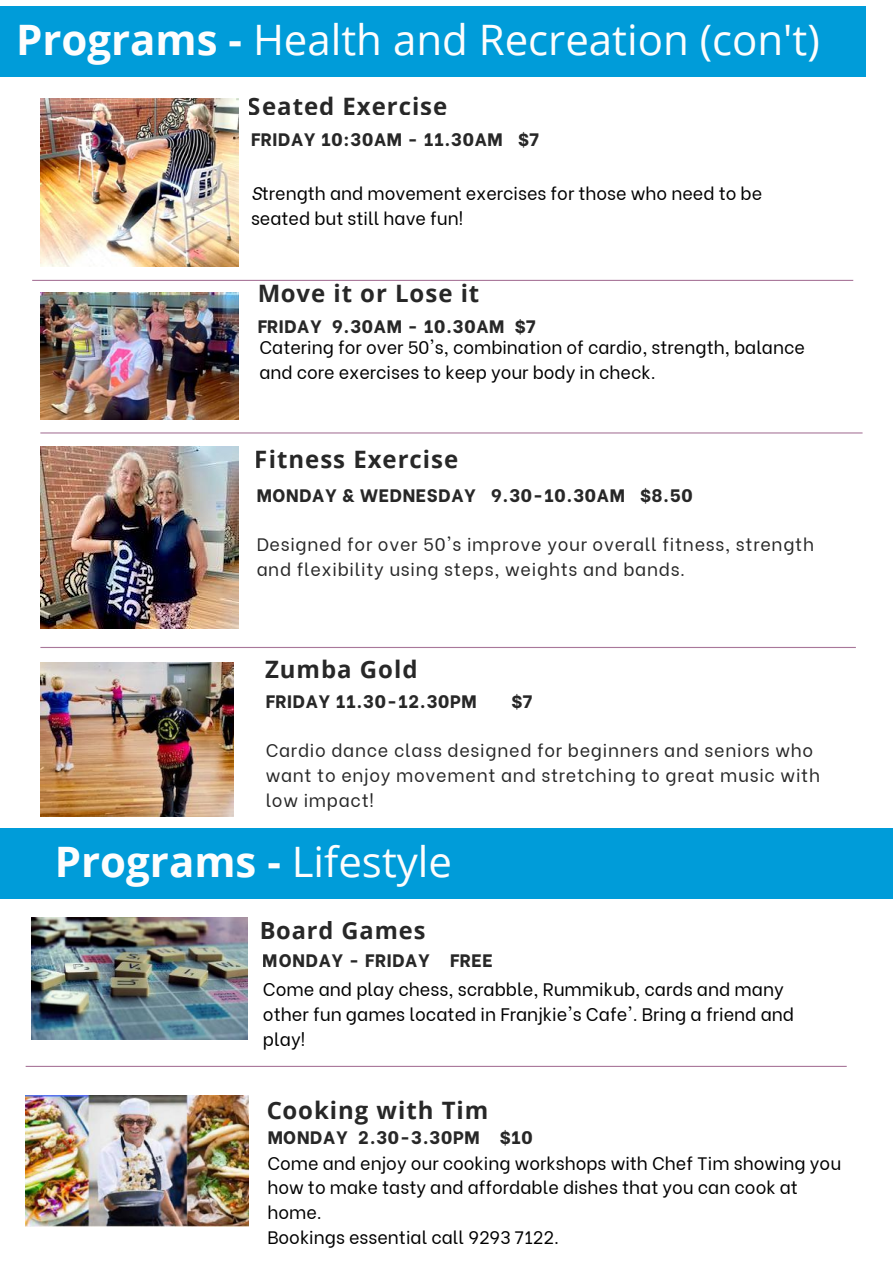
<style>
.page{position:relative;width:893px;height:1264px;background:#fff}
.page>*{position:absolute;margin:0;border:0;box-sizing:border-box;transform-origin:0 0}
.t1{font:42px "Open Sans";color:#fdfdfd}
.t2{font:700 42px "Open Sans";color:#fdfdfd}
.t3{font:700 24px "Open Sans";letter-spacing:.04em;color:#000}
.t4{font:700 23.55px "Open Sans";letter-spacing:.04em;color:#000}
.t5{font:18.15px/24.8px "Be Vietnam";color:#000}
.t6{font:18px/24.8px "Be Vietnam";color:#000}
.t7{font:18px/24.8px "Be Vietnam";letter-spacing:.04em;color:#000}
.t8{font:800 18px "Be Vietnam";letter-spacing:.04em;color:#000}
.s1{font-weight:700}
.s2{font-style:italic}
.s3{font-weight:400}
</style>
<div class="page">
<hr style="left:40px;top:647px;width:815px;height:1px;background:#a9779a">
<hr style="left:40px;top:432px;width:822px;height:1px;background:#a9779a">
<div style="left:0;top:7px;width:866px;height:70px;background:#009cd9"></div>
<hr style="left:32px;top:280px;width:821px;height:1px;background:#a9779a">
<hr style="left:26px;top:1065px;width:820px;height:1px;background:#a9779a">
<img style="left:40px;top:446px;width:198px;height:182px">
<div style="left:0;top:828px;width:892px;height:70px;background:#009cd9"></div>
<img style="left:32px;top:917px;width:216px;height:122px">
<img style="left:25px;top:1095px;width:223px;height:131px">
<img style="left:40px;top:662px;width:194px;height:154px">
<img style="left:40px;top:293px;width:198px;height:127px">
<img style="left:40px;top:98px;width:198px;height:169px">
<h1 class="t1" style="left:16px;top:10px;width:805px"><span class="s1">Programs -</span> Health and Recreation (con't)</h1>
<h2 class="t3" style="left:248px;top:89px;width:201px">Seated Exercise</h2>
<p class="t8" style="left:251px;top:124px;width:289px">FRIDAY 10:30AM - 11.30AM $7</p>
<p class="t6" style="left:251px;top:179px;width:512px"><span class="s2">S</span>trength and movement exercises for those who need to be seated but still have fun!</p>
<h2 class="t3" style="left:257px;top:276px;width:224px">Move it or Lose it</h2>
<p class="t6" style="left:259px;top:333px;width:547px">Catering for over 50's, combination of cardio, strength, balance and core exercises to keep your body in check.</p>
<p class="t8" style="left:257px;top:312px;width:280px">FRIDAY 9.30AM - 10.30AM $7</p>
<h2 class="t3" style="left:255px;top:442px;width:205px">Fitness Exercise</h2>
<p class="t8" style="left:256px;top:480px;width:438px">MONDAY &amp; WEDNESDAY 9.30-10.30AM $8.50</p>
<p class="t7" style="left:256px;top:530px;width:559px">Designed for over 50's improve your overall fitness, strength and flexibility using steps, weights and bands.</p>
<h2 class="t3" style="left:265px;top:652px;width:154px">Zumba Gold</h2>
<p class="t8" style="left:265px;top:686px;width:213px">FRIDAY 11.30-12.30PM</p>
<p class="t8" style="left:511px;top:686px;width:22px">$7</p>
<p class="t7" style="left:265px;top:736px;width:556px">Cardio dance class designed for beginners and seniors who want to enjoy movement and stretching to great music with low impact!</p>
<h1 class="t2" style="left:55px;top:831px;width:399px">Programs - <span class="s3">Lifestyle</span></h1>
<h3 class="t4" style="left:259px;top:914px;width:168px">Board Games</h3>
<p class="t8" style="left:263px;top:945px;width:231px">MONDAY - FRIDAY FREE</p>
<p class="t5" style="left:263px;top:975px;width:532px">Come and play chess, scrabble, Rummikub, cards and many other fun games located in Franjkie's Cafe'. Bring a friend and play!</p>
<h2 class="t3" style="left:266px;top:1093px;width:224px">Cooking with Tim</h2>
<p class="t6" style="left:267px;top:1148px;width:575px">Come and enjoy our cooking workshops with Chef Tim showing you how to make tasty and affordable dishes that you can cook at home.<br>Bookings essential call 9293 7122.</p>
<p class="t8" style="left:267px;top:1122px;width:267px">MONDAY 2.30-3.30PM $10</p>
</div>
